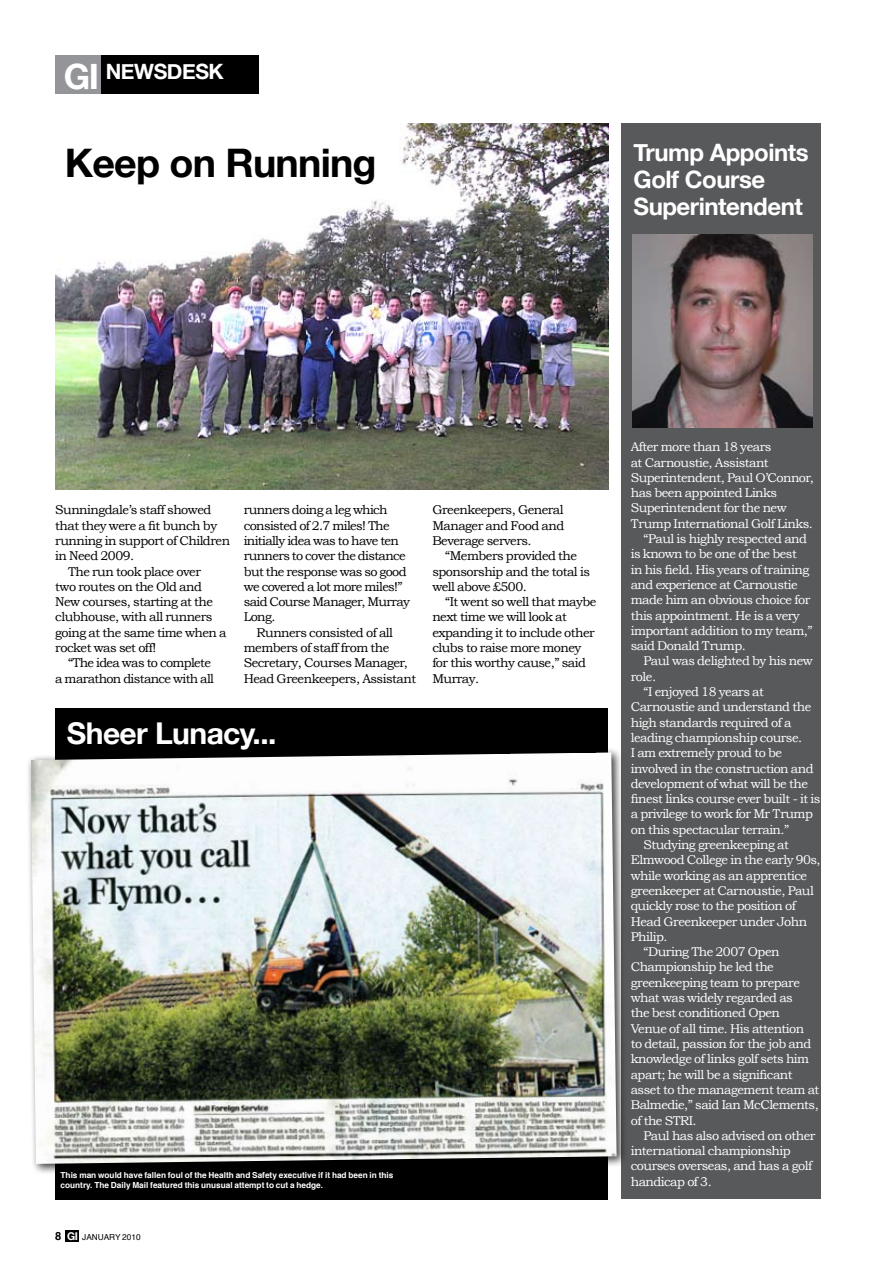
<style>
.page{position:relative;width:893px;height:1263px;background:#fff}
.page>*{position:absolute;margin:0;border:0;box-sizing:border-box;transform-origin:0 0}
.t1{font:700 39.3px "Helvetica Neue";color:#000}
.t2{font:700 30px "Helvetica Neue";letter-spacing:-.02em;color:#fff}
.t3{font:700 24px/27px "Helvetica Neue";letter-spacing:-.02em;color:#fff}
.t4{font:700 21px "Helvetica Neue";letter-spacing:-.02em;color:#fff}
.t5{font:12.75px "Bookman Old Style";letter-spacing:-.04em;color:#fff}
.t6{font:12.75px/15.3px "Bookman Old Style";letter-spacing:-.04em;color:#000}
.t7{font:700 8.25px/9.8px "Helvetica";color:#fff}
.t8{font:8.25px "Helvetica";color:#000}
.s1{font-size:34.95px}
.s2{font-weight:700;font-size:11.25px}
.s3{font-family:"Helvetica Neue";font-weight:700;font-size:10.8px;color:#fff}
</style>
<div class="page">
<div style="left:55px;top:708px;width:553px;height:491px;background:#000"></div>
<div style="left:621px;top:123px;width:200px;height:1076px;background:#58595b"></div>
<img style="left:55px;top:123px;width:553px;height:366px">
<img style="left:633px;top:235px;width:179px;height:193px">
<div style="left:25px;top:747px;width:602px;height:428px;background:#000;opacity:.75"></div>
<img style="left:31px;top:752px;width:586px;height:412px">
<div style="left:65px;top:1230px;width:14px;height:11px;background:#000"></div>
<div style="left:59px;top:55px;width:117px;height:39px;background:#000"></div>
<div style="left:150px;top:55px;width:109px;height:39px;background:#000"></div>
<div style="left:55px;top:55px;width:46px;height:39px;background:#939598"></div>
<h3 class="t4" style="left:64px;top:59px;width:160px"><span class="s1">GI</span> NEWSDESK</h3>
<h1 class="t1" style="left:65px;top:139px;width:313px">Keep on Running</h1>
<h3 class="t3" style="left:634px;top:138px;width:177px">Trump Appoints<br>Golf Course<br>Superintendent</h3>
<p class="t6" style="left:55px;top:502px;width:158px">Sunningdale’s staff showed</p>
<p class="t6" style="left:55px;top:518px;width:163px">that they were a fit bunch by</p>
<p class="t6" style="left:55px;top:533px;width:176px">running in support of Children</p>
<p class="t6" style="left:55px;top:548px;width:80px">in Need 2009.</p>
<p class="t6" style="left:68px;top:563px;width:134px">The run took place over</p>
<p class="t6" style="left:55px;top:579px;width:148px">two routes on the Old and</p>
<p class="t6" style="left:55px;top:594px;width:159px">New courses, starting at the</p>
<p class="t6" style="left:55px;top:609px;width:159px">clubhouse, with all runners</p>
<p class="t6" style="left:55px;top:625px;width:173px">going at the same time when a</p>
<p class="t6" style="left:55px;top:640px;width:103px">rocket was set off!</p>
<p class="t6" style="left:68px;top:655px;width:145px">“The idea was to complete</p>
<p class="t6" style="left:55px;top:671px;width:160px">a marathon distance with all</p>
<p class="t6" style="left:244px;top:502px;width:168px">runners doing a leg which consisted of 2.7 miles! The initially idea was to have ten runners to cover the distance but the response was so good we covered a lot more miles!” said Course Manager, Murray<br>Long.</p>
<p class="t6" style="left:244px;top:625px;width:174px;text-indent:13px">Runners consisted of all members of staff from the<br>Secretary, Courses Manager,<br>Head Greenkeepers, Assistant</p>
<h2 class="t2" style="left:67px;top:715px;width:211px">Sheer Lunacy...</h2>
<p class="t6" style="left:432px;top:502px;width:133px;text-align:justify">Greenkeepers, General Manager and Food and Beverage servers.</p>
<p class="t6" style="left:432px;top:548px;width:159px;text-indent:13px">“Members provided the sponsorship and the total is well above £500.</p>
<p class="t6" style="left:432px;top:594px;width:166px;text-indent:13px">“It went so well that maybe next time we will look at expanding it to include other clubs to raise more money for this worthy cause,” said<br>Murray.</p>
<p class="t7" style="left:61px;top:1170px;width:334px">This man would have fallen foul of the Health and Safety executive if it had been in this country. The Daily Mail featured this unusual attempt to cut a hedge.</p>
<p class="t8" style="left:55px;top:1231px;width:87px"><span class="s2">8</span> <span class="s3">GI</span> JANUARY 2010</p>
<p class="t5" style="left:631px;top:440px;width:142px">After more than 18 years</p>
<p class="t5" style="left:631px;top:455px;width:139px">at Carnoustie, Assistant</p>
<p class="t5" style="left:631px;top:470px;width:185px">Superintendent, Paul O’Connor,</p>
<p class="t5" style="left:631px;top:485px;width:148px">has been appointed Links</p>
<p class="t5" style="left:631px;top:501px;width:157px">Superintendent for the new</p>
<p class="t5" style="left:631px;top:516px;width:184px">Trump International Golf Links.</p>
<p class="t5" style="left:643px;top:531px;width:165px">“Paul is highly respected and</p>
<p class="t5" style="left:631px;top:547px;width:168px">is known to be one of the best</p>
<p class="t5" style="left:631px;top:562px;width:180px">in his field. His years of training</p>
<p class="t5" style="left:631px;top:577px;width:169px">and experience at Carnoustie</p>
<p class="t5" style="left:631px;top:593px;width:181px">made him an obvious choice for</p>
<p class="t5" style="left:631px;top:608px;width:171px">this appointment. He is a very</p>
<p class="t5" style="left:631px;top:623px;width:183px">important addition to my team,”</p>
<p class="t5" style="left:631px;top:638px;width:117px">said Donald Trump.</p>
<p class="t5" style="left:643px;top:654px;width:171px">Paul was delighted by his new</p>
<p class="t5" style="left:631px;top:669px;width:27px">role.</p>
<p class="t5" style="left:643px;top:684px;width:122px">“I enjoyed 18 years at</p>
<p class="t5" style="left:631px;top:700px;width:182px">Carnoustie and understand the</p>
<p class="t5" style="left:631px;top:715px;width:162px">high standards required of a</p>
<p class="t5" style="left:631px;top:730px;width:173px">leading championship course.</p>
<p class="t5" style="left:631px;top:746px;width:153px">I am extremely proud to be</p>
<p class="t5" style="left:631px;top:761px;width:184px">involved in the construction and</p>
<p class="t5" style="left:631px;top:776px;width:179px">development of what will be the</p>
<p class="t5" style="left:631px;top:791px;width:191px">finest links course ever built - it is</p>
<p class="t5" style="left:631px;top:807px;width:184px">a privilege to work for Mr Trump</p>
<p class="t5" style="left:631px;top:822px;width:160px">on this spectacular terrain.”</p>
<p class="t5" style="left:643px;top:837px;width:147px">Studying greenkeeping at</p>
<p class="t5" style="left:631px;top:853px;width:191px">Elmwood College in the early 90s,</p>
<p class="t5" style="left:631px;top:868px;width:178px">while working as an apprentice</p>
<p class="t5" style="left:631px;top:883px;width:185px">greenkeeper at Carnoustie, Paul</p>
<p class="t5" style="left:631px;top:899px;width:167px">quickly rose to the position of</p>
<p class="t5" style="left:631px;top:914px;width:178px">Head Greenkeeper under John</p>
<p class="t5" style="left:631px;top:929px;width:38px">Philip.</p>
<p class="t5" style="left:643px;top:944px;width:138px">“During The 2007 Open</p>
<p class="t5" style="left:631px;top:960px;width:145px">Championship he led the</p>
<p class="t5" style="left:631px;top:975px;width:171px">greenkeeping team to prepare</p>
<p class="t5" style="left:631px;top:990px;width:164px">what was widely regarded as</p>
<p class="t5" style="left:631px;top:1006px;width:151px">the best conditioned Open</p>
<p class="t5" style="left:631px;top:1021px;width:175px">Venue of all time. His attention</p>
<p class="t5" style="left:631px;top:1036px;width:182px">to detail, passion for the job and</p>
<p class="t5" style="left:631px;top:1052px;width:180px">knowledge of links golf sets him</p>
<p class="t5" style="left:631px;top:1067px;width:163px">apart; he will be a significant</p>
<p class="t5" style="left:631px;top:1082px;width:190px">asset to the management team at</p>
<p class="t5" style="left:631px;top:1097px;width:190px">Balmedie,” said Ian McClements,</p>
<p class="t5" style="left:631px;top:1113px;width:67px">of the STRI.</p>
<p class="t5" style="left:643px;top:1128px;width:173px">Paul has also advised on other</p>
<p class="t5" style="left:631px;top:1143px;width:161px">international championship</p>
<p class="t5" style="left:631px;top:1159px;width:183px">courses overseas, and has a golf</p>
<p class="t5" style="left:631px;top:1174px;width:82px">handicap of 3.</p>
</div>
